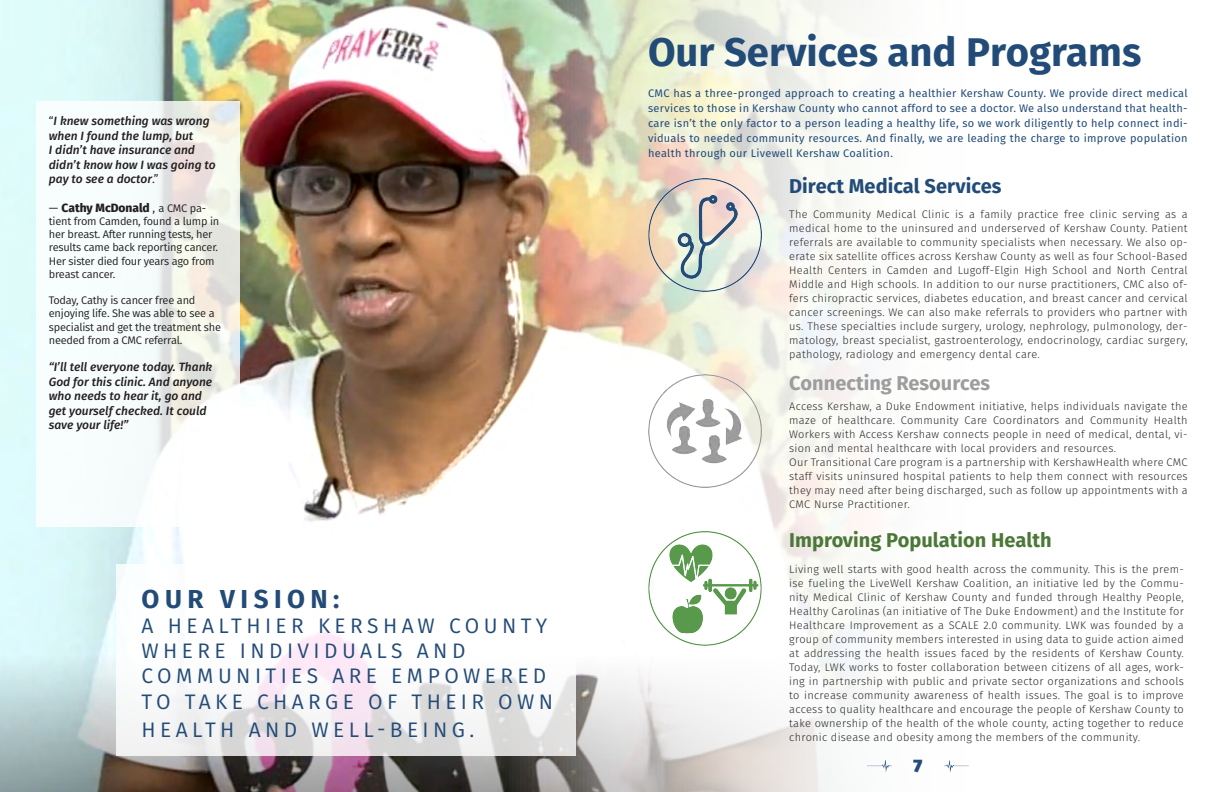
<style>
.page{position:relative;width:1224px;height:792px;background:#fff}
.page>*{position:absolute;margin:0;border:0;box-sizing:border-box;transform-origin:0 0}
.t1{font:700 40px "Fira Sans";color:#224b77}
.Content_24{font:700 26px "Fira Sans";letter-spacing:.21em;color:#224b77}
.Content_24-2{font:21px/25.2px "Fira Sans";letter-spacing:.21em;color:#224b77}
.t2{font:700 20px "Fira Sans";color:#4b7837}
.t3{font:700 20px "Fira Sans";color:#224b77}
.t4{font:700 20px "Fira Sans";color:#9c9d9c}
.t5{font:900 18px "Fira Sans";color:#224b77}
.t6{font:italic 500 12px/14.4px "Fira Sans";color:#231f20}
.t7{font:800 12px "Fira Sans";color:#231f20}
.Body_Text{font:300 11px/14px "Fira Sans";letter-spacing:.025em;color:#2b292a;text-align:justify}
.Body_Text-2{font:11px/15px "Fira Sans";letter-spacing:.025em;color:#224b77;text-align:justify}
.t8{font:11px/13.2px "Fira Sans";letter-spacing:-.02em;color:#231f20}
.s1{font-weight:400;font-style:normal}
.s2{font-weight:400}
.s3{font-weight:400;font-size:11px}
</style>
<div class="page">
<img style="left:0;top:0;width:969px;height:792px">
<img style="left:648px;top:375px;width:113px;height:113px">
<img style="left:648px;top:178px;width:113px;height:114px">
<img style="left:648px;top:532px;width:114px;height:113px">
<svg style="left:36px;top:102px;width:204px;height:425px"></svg>
<svg style="left:117px;top:564px;width:459px;height:192px"></svg>
<p class="t6" style="left:49px;top:114px;width:169px"><span class="s1">“</span>I knew something was wrong when I found the lump, but<br>I didn’t have insurance and didn’t know how I was going to pay to see a doctor<span class="s1">.”</span></p>
<p class="t7" style="left:49px;top:199px;width:159px"><span class="s2">—</span> Cathy McDonald <span class="s2">,</span> <span class="s3">a CMC pa-</span></p>
<p class="t8" style="left:49px;top:215px;width:172px">tient from Camden, found a lump in her breast. After running tests, her results came back reporting cancer.<br>Her sister died four years ago from</p>
<p class="t8" style="left:49px;top:267px;width:68px">breast cancer.</p>
<p class="t8" style="left:49px;top:294px;width:174px">Today, Cathy is cancer free and enjoying life. She was able to see a specialist and get the treatment she needed from a CMC referral.</p>
<p class="t6" style="left:49px;top:360px;width:165px">“I’ll tell everyone today. Thank<br>God for this clinic. And anyone who needs to hear it, go and get yourself checked. It could save your life!”</p>
<p class="Content_24" style="left:142px;top:581px;width:199px">OUR VISION:</p>
<p class="Content_24-2" style="left:142px;top:613px;width:407px">A HEALTHIER KERSHAW COUNTY<br>WHERE INDIVIDUALS AND</p>
<p class="Content_24-2" style="left:142px;top:663px;width:413px">COMMUNITIES ARE EMPOWERED<br>TO TAKE CHARGE OF THEIR OWN</p>
<p class="Content_24-2" style="left:142px;top:717px;width:334px">HEALTH AND WELL-BEING.</p>
<p class="t1" style="left:648px;top:24px;width:495px">Our Services and Programs</p>
<p class="Body_Text-2" style="left:648px;top:86px;width:541px">CMC has a three-pronged approach to creating a healthier Kershaw County. We provide direct medical services to those in Kershaw County who cannot afford to see a doctor. We also understand that health&shy;care isn’t the only factor to a person leading a healthy life, so we work diligently to help connect indi&shy;viduals to needed community resources. And finally, we are leading the charge to improve population health through our Livewell Kershaw Coalition.</p>
<p class="t3" style="left:789px;top:172px;width:214px">Direct Medical Services</p>
<p class="Body_Text" style="left:789px;top:207px;width:400px">The Community Medical Clinic is a family practice free clinic serving as a medical home to the uninsured and underserved of Kershaw County. Patient referrals are available to community specialists when necessary. We also op&shy;erate six satellite offices across Kershaw County as well as four School-Based Health Centers in Camden and Lugoff-Elgin High School and North Central Middle and High schools. In addition to our nurse practitioners, CMC also of&shy;fers chiropractic services, diabetes education, and breast cancer and cervical cancer screenings. We can also make referrals to providers who partner with us. These specialties include surgery, urology, nephrology, pulmonology, der&shy;matology, breast specialist, gastroenterology, endocrinology, cardiac surgery, pathology, radiology and emergency dental care.</p>
<p class="t4" style="left:789px;top:369px;width:203px">Connecting Resources</p>
<p class="Body_Text" style="left:789px;top:399px;width:400px">Access Kershaw, a Duke Endowment initiative, helps individuals navigate the maze of healthcare. Community Care Coordinators and Community Health Workers with Access Kershaw connects people in need of medical, dental, vi&shy;sion and mental healthcare with local providers and resources.</p>
<p class="Body_Text" style="left:789px;top:455px;width:400px">Our Transitional Care program is a partnership with KershawHealth where CMC staff visits uninsured hospital patients to help them connect with resources they may need after being discharged, such as follow up appointments with a CMC Nurse Practitioner.</p>
<p class="t2" style="left:789px;top:526px;width:264px">Improving Population Health</p>
<p class="Body_Text" style="left:789px;top:562px;width:396px">Living well starts with good health across the community. This is the prem&shy;ise fueling the LiveWell Kershaw Coalition, an initiative led by the Commu&shy;nity Medical Clinic of Kershaw County and funded through Healthy People, Healthy Carolinas (an initiative of The Duke Endowment) and the Institute for Healthcare Improvement as a SCALE 2.0 community. LWK was founded by a group of community members interested in using data to guide action aimed at addressing the health issues faced by the residents of Kershaw County.<br>Today, LWK works to foster collaboration between citizens of all ages, work&shy;ing in partnership with public and private sector organizations and schools to increase community awareness of health issues. The goal is to improve access to quality healthcare and encourage the people of Kershaw County to take ownership of the health of the whole county, acting together to reduce chronic disease and obesity among the members of the community.</p>
<h3 class="t5" style="left:914px;top:753px;width:10px">7</h3>
</div>
